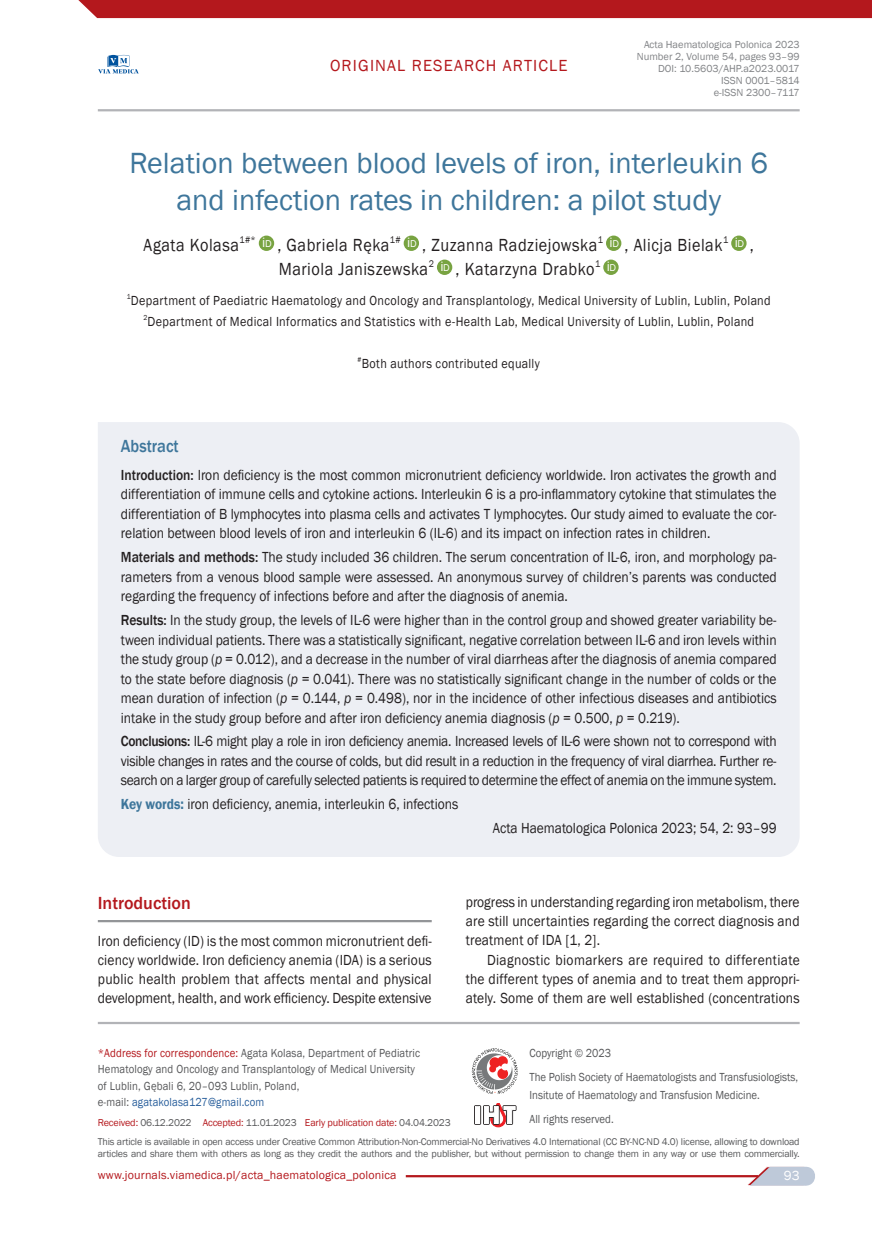
<style>
.page{position:relative;width:872px;height:1234px;background:#fff}
.page>*{position:absolute;margin:0;border:0;box-sizing:border-box;transform-origin:0 0}
.t1{font:30px/36.6px "Franklin Gothic";color:#3e769b;text-align:center}
.t2{font:18px/24px "Franklin Gothic";letter-spacing:.03em;color:#231f20;text-align:center;scale:.9 1}
.t3{font:500 18px "Franklin Gothic";color:#b4181d}
.t4{font:500 18px "Franklin Gothic";color:#3e769b;scale:.9 1}
.t5{font:16.5px "Franklin Gothic";letter-spacing:.07em;color:#b4181d}
.t6{font:15px/19.5px "Franklin Gothic";color:#231f20;text-align:justify;scale:.9 1}
.t7{font:13.5px/21px "Franklin Gothic";letter-spacing:.025em;color:#231f20;text-align:center;scale:.9 1}
.t8{font:13.5px "Franklin Gothic";color:#fff}
.t9{font:12px/16.5px "Franklin Gothic";letter-spacing:.01em;color:#57585a;scale:.9 1}
.t10{font:12px "Franklin Gothic";letter-spacing:.01em;color:#b4181d}
.t11{font:10.5px/12px "Franklin Gothic";color:#808285;text-align:right}
.t12{font:10.2px "Franklin Gothic";letter-spacing:-.015em;color:#b4181d}
.t13{font:10.05px/12px "Franklin Gothic";letter-spacing:-.02em;color:#57585a}
.s1{font-weight:500}
.s2{font-style:italic}
.s3{font-weight:600;color:#3e769b}
.s4{color:#b4181d}
.s5{color:#295f9c}
.s6{color:#57585a}
</style>
<div class="page">
<div style="left:78px;top:0;width:794px;height:18px;background:#b4181d"></div>
<svg style="left:746px;top:1166px;width:69px;height:19px"></svg>
<hr style="left:98px;top:109px;width:701px;height:2px;background:#b2b3b7">
<hr style="left:406px;top:1174px;width:352px;height:2px;background:#b4181d">
<hr style="left:98px;top:1021px;width:701px;height:2px;background:#b2b3b7">
<svg style="left:98px;top:55px;width:41px;height:19px"></svg>
<svg style="left:483px;top:1103px;width:33px;height:24px"></svg>
<div style="left:474px;top:1104px;width:7px;height:20px;background:#504d4e"></div>
<div style="left:475px;top:1106px;width:5px;height:17px;background:#fff"></div>
<svg style="left:472px;top:1048px;width:46px;height:45px"></svg>
<div style="left:98px;top:422px;width:701px;height:434px;background:#edeff4"></div>
<div style="left:259px;top:235px;width:15px;height:16px;background:#78a341;border-radius:50%"></div>
<div style="left:404px;top:235px;width:15px;height:16px;background:#78a341;border-radius:50%"></div>
<div style="left:606px;top:235px;width:15px;height:16px;background:#78a341;border-radius:50%"></div>
<div style="left:731px;top:235px;width:15px;height:16px;background:#78a341;border-radius:50%"></div>
<div style="left:437px;top:259px;width:15px;height:16px;background:#78a341;border-radius:50%"></div>
<div style="left:603px;top:259px;width:15px;height:16px;background:#78a341;border-radius:50%"></div>
<hr style="left:98px;top:919px;width:334px;height:3px;background:#939598">
<p class="t5" style="left:330px;top:55px;width:239px">ORIGINAL RESEARCH ARTICLE</p>
<p class="t11" style="left:637px;top:38px;width:164px">Acta Haematologica Polonica 2023<br>Number 2, Volume 54, pages 93–99<br>DOI: 10.5603/AHP.a2023.0017<br>ISSN 0001–5814<br>e-ISSN 2300–7117</p>
<h1 class="t1" style="left:129px;top:146px;width:640px">Relation between blood levels of iron, interleukin 6 and infection rates in children: a pilot study</h1>
<p class="t2" style="left:144px;top:233px;width:679px">Agata Kolasa<sup>1#*</sup> <sup>i</sup><sup>D</sup> , Gabriela Ręka<sup>1#</sup> <sup>i</sup><sup>D</sup> , Zuzanna Radziejowska<sup>1</sup> <sup>i</sup><sup>D</sup> , Alicja Bielak<sup>1</sup> <sup>i</sup><sup>D</sup> ,<br>Mariola Janiszewska<sup>2</sup> <sup>i</sup><sup>D</sup> , Katarzyna Drabko<sup>1</sup> <sup>i</sup><sup>D</sup></p>
<p class="t7" style="left:127px;top:290px;width:717px"><sup>1</sup>Department of Paediatric Haematology and Oncology and Transplantology, Medical University of Lublin, Lublin, Poland<br><sup>2</sup>Department of Medical Informatics and Statistics with e-Health Lab, Medical University of Lublin, Lublin, Poland</p>
<p class="t7" style="left:358px;top:353px;width:204px"><sup>#</sup>Both authors contributed equally</p>
<p class="t4" style="left:121px;top:434px;width:66px">Abstract</p>
<p class="t6" style="left:121px;top:465px;width:730px"><span class="s1">Introduction:</span> Iron deficiency is the most common micronutrient deficiency worldwide. Iron activates the growth and differentiation of immune cells and cytokine actions. Interleukin 6 is a pro-inflammatory cytokine that stimulates the differentiation of B lymphocytes into plasma cells and activates T lymphocytes. Our study aimed to evaluate the cor&shy;relation between blood levels of iron and interleukin 6 (IL-6) and its impact on infection rates in children.</p>
<p class="t6" style="left:121px;top:547px;width:730px"><span class="s1">Materials and methods:</span> The study included 36 children. The serum concentration of IL-6, iron, and morphology pa&shy;rameters from a venous blood sample were assessed. An anonymous survey of children’s parents was conducted regarding the frequency of infections before and after the diagnosis of anemia.</p>
<p class="t6" style="left:121px;top:610px;width:730px"><span class="s1">Results:</span> In the study group, the levels of IL-6 were higher than in the control group and showed greater variability be&shy;tween individual patients. There was a statistically significant, negative correlation between IL-6 and iron levels within the study group (<span class="s2">p</span> = 0.012), and a decrease in the number of viral diarrheas after the diagnosis of anemia compared to the state before diagnosis (<span class="s2">p</span> = 0.041). There was no statistically significant change in the number of colds or the mean duration of infection (<span class="s2">p</span> = 0.144, <span class="s2">p</span> = 0.498), nor in the incidence of other infectious diseases and antibiotics intake in the study group before and after iron deficiency anemia diagnosis (<span class="s2">p</span> = 0.500, <span class="s2">p</span> = 0.219).</p>
<p class="t6" style="left:121px;top:731px;width:730px"><span class="s1">Conclusions:</span> IL-6 might play a role in iron deficiency anemia. Increased levels of IL-6 were shown not to correspond with visible changes in rates and the course of colds, but did result in a reduction in the frequency of viral diarrhea. Further re&shy;search on a larger group of carefully selected patients is required to determine the effect of anemia on the immune system.</p>
<p class="t6" style="left:121px;top:794px;width:376px"><span class="s3">Key words:</span> iron deficiency, anemia, interleukin 6, infections</p>
<p class="t6" style="left:493px;top:818px;width:317px">Acta Haematologica Polonica 2023; 54, 2: 93–99</p>
<p class="t3" style="left:98px;top:891px;width:95px">Introduction</p>
<p class="t6" style="left:98px;top:932px;width:372px;line-height:18.9px">Iron deficiency (ID) is the most common micronutrient defi&shy;ciency worldwide. Iron deficiency anemia (IDA) is a serious public health problem that affects mental and physical development, health, and work efficiency. Despite extensive</p>
<p class="t6" style="left:466px;top:892px;width:372px">progress in understanding regarding iron metabolism, there are still uncertainties regarding the correct diagnosis and treatment of IDA [1, 2].</p>
<p class="t6" style="left:466px;top:950px;width:372px;text-indent:21px">Diagnostic biomarkers are required to differentiate the different types of anemia and to treat them appropri&shy;ately. Some of them are well established (concentrations</p>
<p class="t9" style="left:98px;top:1044px;width:360px"><span class="s4">*Address for correspondence:</span> Agata Kolasa, Department of Pediatric Hematology and Oncology and Transplantology of Medical University of Lublin, Gębali 6, 20–093 Lublin, Poland,<br>e-mail: <span class="s5">agatakolasa127@gmail.com</span></p>
<p class="t12" style="left:98px;top:1115px;width:354px">Received: <span class="s6">06.12.2022</span> Accepted: <span class="s6">11.01.2023</span> Early publication date: <span class="s6">04.04.2023</span></p>
<p class="t13" style="left:98px;top:1135px;width:703px">This article is available in open access under Creative Common Attribution-Non-Commercial-No Derivatives 4.0 International (CC BY-NC-ND 4.0) license, allowing to download articles and share them with others as long as they credit the authors and the publisher, but without permission to change them in any way or use them commercially.</p>
<p class="t9" style="left:529px;top:1040px;width:300px;line-height:24.5px">Copyright © 2023<br>The Polish Society of Haematologists and Transfusiologists,</p>
<p class="t9" style="left:529px;top:1082px;width:257px;line-height:24.5px">Insitute of Haematology and Transfusion Medicine.<br>All rights reserved.</p>
<p class="t10" style="left:98px;top:1166px;width:300px">www.journals.viamedica.pl/acta_haematologica_polonica</p>
<p class="t8" style="left:784px;top:1166px;width:23px">9393</p>
</div>
